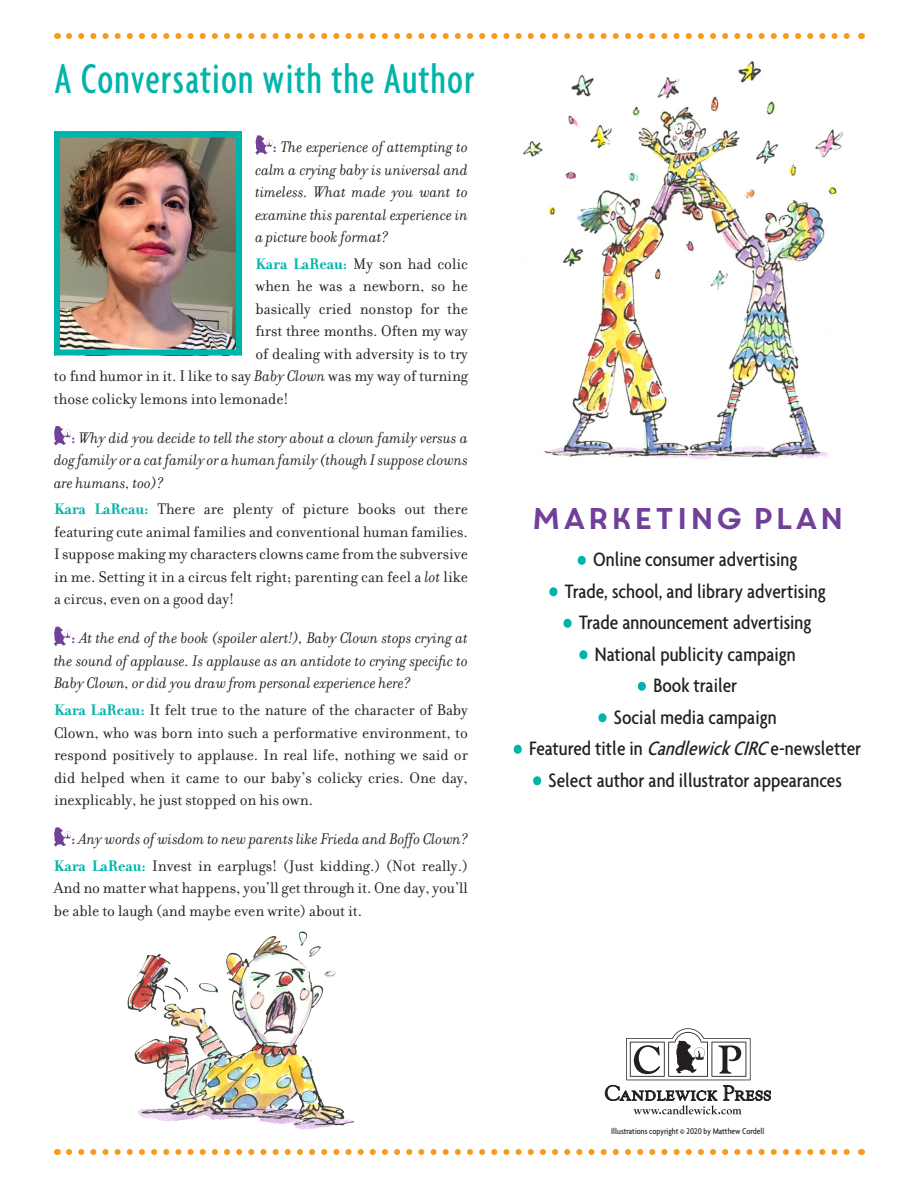
<style>
.page{position:relative;width:918px;height:1188px;background:#fff}
.page>*{position:absolute;margin:0;border:0;box-sizing:border-box;transform-origin:0 0}
.t1{font:500 extra-condensed 45px "Agenda";letter-spacing:.025em;color:#00b3ab}
.t2{font:30px "Core Circus";letter-spacing:-.075em;color:#714099}
.t3{font:500 condensed 21px "Agenda";color:#231f20}
.t4{font:16.5px/22.5px "Filosofia";color:#231f20;text-align:justify}
.t5{font:italic 16.5px/22.5px "Filosofia";color:#231f20;text-align:justify}
.t6{font:500 condensed 9px "Agenda";color:#231f20}
.s1{font-weight:700;font-style:normal;color:#714099}
.s2{font-weight:700;color:#00b3ab}
.s3{font-style:italic}
.s4{color:#00b3ab}
</style>
<div class="page">
<img style="left:61px;top:138px;width:174px;height:210px">
<div style="left:54px;top:131px;width:188px;height:224px;border:6px solid #00b3ab"></div>
<img style="left:127px;top:931px;width:227px;height:199px">
<img style="left:523px;top:60px;width:320px;height:400px">
<svg style="left:255px;top:135px;width:18px;height:20px"></svg>
<svg style="left:54px;top:426px;width:17px;height:19px"></svg>
<svg style="left:54px;top:626px;width:17px;height:20px"></svg>
<svg style="left:54px;top:827px;width:17px;height:20px"></svg>
<svg style="left:605px;top:1028px;width:166px;height:86px"></svg>
<svg style="left:69px;top:33px;width:781px;height:6px"></svg>
<svg style="left:69px;top:1149px;width:781px;height:6px"></svg>
<div style="left:578px;top:556px;width:8px;height:9px;border:3px solid #00b3ab;border-radius:50%"></div>
<div style="left:549px;top:587px;width:8px;height:9px;border:3px solid #00b3ab;border-radius:50%"></div>
<div style="left:564px;top:619px;width:8px;height:9px;border:3px solid #00b3ab;border-radius:50%"></div>
<div style="left:579px;top:650px;width:8px;height:9px;border:3px solid #00b3ab;border-radius:50%"></div>
<div style="left:638px;top:682px;width:8px;height:9px;border:3px solid #00b3ab;border-radius:50%"></div>
<div style="left:598px;top:713px;width:9px;height:9px;border:3px solid #00b3ab;border-radius:50%"></div>
<div style="left:514px;top:745px;width:8px;height:9px;border:3px solid #00b3ab;border-radius:50%"></div>
<div style="left:533px;top:776px;width:8px;height:9px;border:3px solid #00b3ab;border-radius:50%"></div>
<p class="t1" style="left:54px;top:54px;width:422px">A Conversation with the Author</p>
<p class="t5" style="left:255px;top:136px;width:214px;text-indent:17px"><span class="s1">:</span> The experience of attempting to calm a crying baby is universal and timeless. What made you want to examine this parental experience in a picture book format?</p>
<p class="t4" style="left:255px;top:253px;width:214px"><span class="s2">Kara LaReau:</span> My son had colic</p>
<p class="t4" style="left:255px;top:275px;width:214px">when he was a newborn, so he</p>
<p class="t4" style="left:255px;top:298px;width:214px">basically cried nonstop for the</p>
<p class="t4" style="left:255px;top:320px;width:214px">first three months. Often my way</p>
<p class="t4" style="left:255px;top:343px;width:214px">of dealing with adversity is to try</p>
<p class="t4" style="left:54px;top:365px;width:416px">to find humor in it. I like to say <span class="s3">Baby Clown</span> was my way of turning</p>
<p class="t4" style="left:54px;top:388px;width:236px">those colicky lemons into lemonade!</p>
<p class="t5" style="left:54px;top:427px;width:416px;text-indent:17px"><span class="s1">:</span> Why did you decide to tell the story about a clown family versus a dog family or a cat family or a human family (though I suppose clowns are humans, too)?</p>
<p class="t4" style="left:54px;top:498px;width:416px"><span class="s2">Kara LaReau:</span> There are plenty of picture books out there featuring cute animal families and conventional human families.<br>I suppose making my characters clowns came from the subversive in me. Setting it in a circus felt right; parenting can feel a <span class="s3">lot</span> like a circus, even on a good day!</p>
<p class="t5" style="left:54px;top:627px;width:416px;text-indent:17px"><span class="s1">:</span> At the end of the book (spoiler alert!), Baby Clown stops crying at the sound of applause. Is applause as an antidote to crying specific to Baby Clown, or did you draw from personal experience here?</p>
<p class="t4" style="left:54px;top:699px;width:416px"><span class="s2">Kara LaReau:</span> It felt true to the nature of the character of Baby Clown, who was born into such a performative environment, to respond positively to applause. In real life, nothing we said or did helped when it came to our baby’s colicky cries. One day, inexplicably, he just stopped on his own.</p>
<p class="t5" style="left:71px;top:828px;width:398px"><span class="s1">:</span> Any words of wisdom to new parents like Frieda and Boffo Clown?</p>
<p class="t4" style="left:54px;top:854px;width:416px"><span class="s2">Kara LaReau:</span> Invest in earplugs! (Just kidding.) (Not really.)<br>And no matter what happens, you’ll get through it. One day, you’ll be able to laugh (and maybe even write) about it.</p>
<p class="t2" style="left:530px;top:498px;width:318px">MARKETING PLAN</p>
<p class="t3" style="left:578px;top:547px;width:221px"><span class="s4">•</span> Online consumer advertising</p>
<p class="t3" style="left:550px;top:579px;width:277px"><span class="s4">•</span> Trade, school, and library advertising</p>
<p class="t3" style="left:564px;top:610px;width:249px"><span class="s4">•</span> Trade announcement advertising</p>
<p class="t3" style="left:580px;top:642px;width:217px"><span class="s4">•</span> National publicity campaign</p>
<p class="t3" style="left:639px;top:673px;width:100px"><span class="s4">•</span> Book trailer</p>
<p class="t3" style="left:599px;top:705px;width:179px"><span class="s4">•</span> Social media campaign</p>
<p class="t3" style="left:514px;top:736px;width:348px"><span class="s4">•</span> Featured title in <span class="s3">CandlewickCIRC</span>e-newsletter</p>
<p class="t3" style="left:534px;top:768px;width:310px"><span class="s4">•</span> Select author and illustrator appearances</p>
<p class="t6" style="left:611px;top:1126px;width:155px">Illustrations copyright © 2020 by Matthew Cordell</p>
</div>
